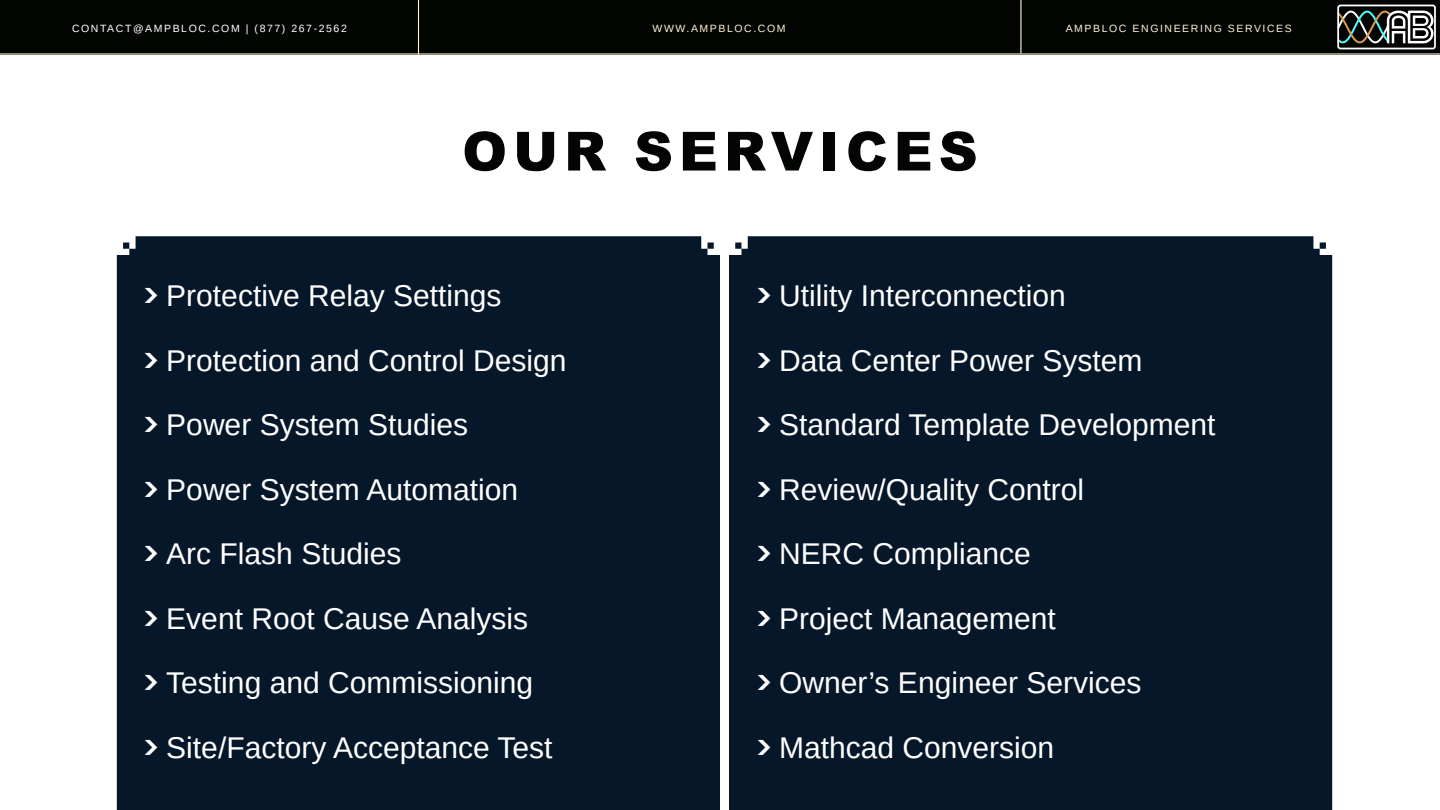
<style>
.page{position:relative;width:1440px;height:810px;background:#fff}
.page>*{position:absolute;margin:0;border:0;box-sizing:border-box;transform-origin:0 0}
.t1{font:900 54px "Arial";letter-spacing:.11em;color:#030503}
.t2{font:30px/64.5px "Arimo";color:#fff}
.t3{font:10.5px "Arimo";letter-spacing:.15em;color:#fff2d6}
.t4{font:10.5px "Arimo";letter-spacing:.15em;color:#fff}
</style>
<div class="page">
<div style="left:0;top:0;width:1440px;height:55px;background:#030503"></div>
<div style="left:1337px;top:5px;width:99px;height:44px;border:2px solid #fff;border-radius:2px"></div>
<svg style="left:1337px;top:10px;width:96px;height:34px"></svg>
<div style="left:117px;top:236px;width:603px;height:574px;background:#06172a"></div>
<hr style="left:0;top:53px;width:1440px;height:2px;background:#fff2d6">
<div style="left:729px;top:236px;width:603px;height:574px;background:#06172a"></div>
<hr style="left:418px;top:0;width:1px;height:55px;background:#fff2d6">
<hr style="left:1020px;top:0;width:2px;height:53px;background:#fff2d6">
<svg style="left:145px;top:288px;width:13px;height:15px"></svg>
<svg style="left:145px;top:352px;width:13px;height:16px"></svg>
<svg style="left:145px;top:417px;width:13px;height:15px"></svg>
<svg style="left:145px;top:481px;width:13px;height:16px"></svg>
<svg style="left:145px;top:546px;width:13px;height:15px"></svg>
<svg style="left:145px;top:610px;width:13px;height:16px"></svg>
<svg style="left:145px;top:675px;width:13px;height:15px"></svg>
<svg style="left:145px;top:739px;width:13px;height:16px"></svg>
<svg style="left:758px;top:288px;width:12px;height:15px"></svg>
<svg style="left:758px;top:352px;width:12px;height:16px"></svg>
<svg style="left:758px;top:417px;width:12px;height:15px"></svg>
<svg style="left:758px;top:481px;width:12px;height:16px"></svg>
<svg style="left:758px;top:546px;width:12px;height:15px"></svg>
<svg style="left:758px;top:610px;width:12px;height:16px"></svg>
<svg style="left:758px;top:675px;width:12px;height:15px"></svg>
<svg style="left:758px;top:739px;width:12px;height:16px"></svg>
<p class="t4" style="left:72px;top:21px;width:276px">CONTACT@AMPBLOC.COM | (877) 267-2562</p>
<p class="t3" style="left:653px;top:21px;width:134px">WWW.AMPBLOC.COM</p>
<p class="t3" style="left:1066px;top:21px;width:228px">AMPBLOC ENGINEERING SERVICES</p>
<h1 class="t1" style="left:462px;top:112px;width:517px">OUR SERVICES</h1>
<p class="t2" style="left:166px;top:264px;width:402px">Protective Relay Settings<br>Protection and Control Design<br>Power System Studies<br>Power System Automation<br>Arc Flash Studies<br>Event Root Cause Analysis<br>Testing and Commissioning<br>Site/Factory Acceptance Test</p>
<p class="t2" style="left:779px;top:264px;width:438px">Utility Interconnection<br>Data Center Power System<br>Standard Template Development<br>Review/Quality Control<br>NERC Compliance<br>Project Management<br>Owner’s Engineer Services<br>Mathcad Conversion</p>
</div>
